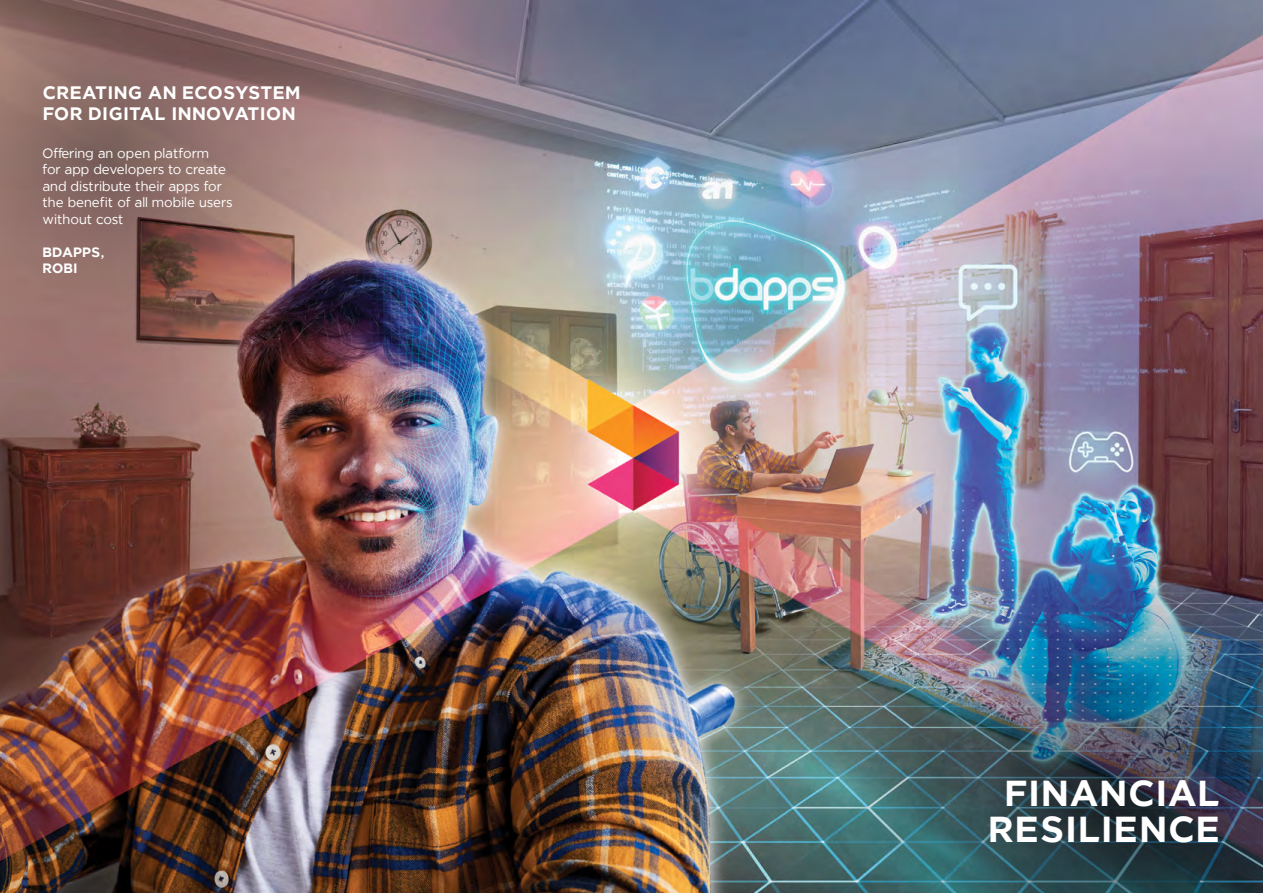
<style>
.page{position:relative;width:1263px;height:893px;background:#fff}
.page>*{position:absolute;margin:0;border:0;box-sizing:border-box;transform-origin:0 0}
.t1{font:700 36px/36px "Axiata";letter-spacing:.015em;color:#fff;text-align:center}
.t2{font:700 18px/21px "Axiata";letter-spacing:.02em;color:#fff}
.t3{font:13.5px/16.5px "Axiata";color:#fff}
.t4{font:700 13.5px/16.5px "Axiata";color:#fff}
</style>
<div class="page">
<img style="left:0;top:0;width:1263px;height:893px">
<img style="left:0;top:0;width:391px;height:438px">
<img style="left:848px;top:550px;width:415px;height:343px">
<h2 class="t2" style="left:43px;top:82px;width:259px">CREATING AN ECOSYSTEM<br>FOR DIGITAL INNOVATION</h2>
<p class="t3" style="left:43px;top:144px;width:192px">Offering an open platform<br>for app developers to create and distribute their apps for the benefit of all mobile users without cost</p>
<p class="t4" style="left:43px;top:243px;width:63px">BDAPPS,<br>ROBI</p>
<h1 class="t1" style="left:988px;top:774px;width:234px">FINANCIAL<br>RESILIENCE</h1>
</div>
